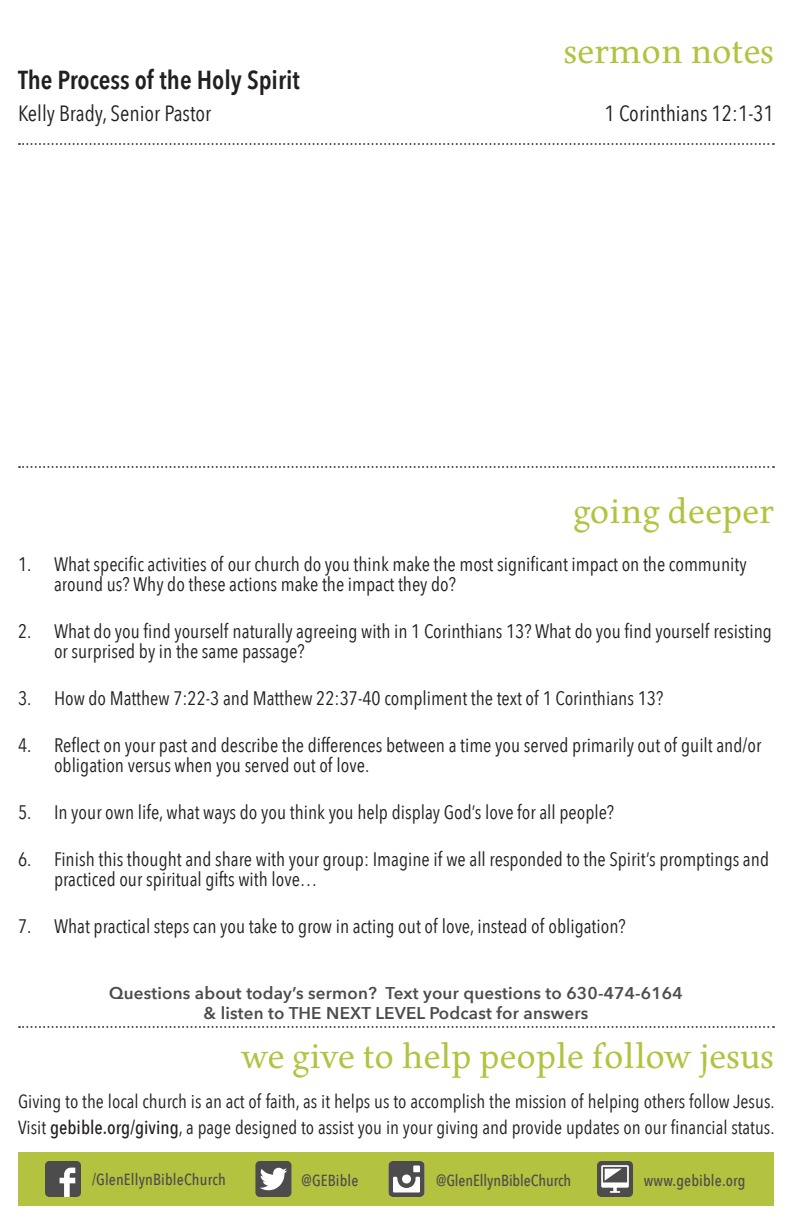
<style>
.page{position:relative;width:792px;height:1224px;background:#fff}
.page>*{position:absolute;margin:0;border:0;box-sizing:border-box;transform-origin:0 0}
.Section_Header{font:36px "Born";color:#b3c23f}
.SermonTitle{font:600 26px "Avenir Next Condensed";color:#231f20}
.SermonSpeaker_Passag{font:22px "Avenir Next Condensed";color:#231f20}
.t1{font:19.6px/20px "Avenir Next Condensed";color:#231f20}
.GoingDeeper{font:19px/26px "Avenir Next Condensed";color:#231f20}
.t2{font:600 17px "Avenir Next";letter-spacing:.01em;color:#4d4c4c}
.Social_Media{font:500 16px "Avenir Next Condensed";letter-spacing:.01em;color:#4d4c4c}
.s1{font-weight:500}
</style>
<div class="page">
<svg style="left:19px;top:143px;width:755px;height:2px"></svg>
<svg style="left:19px;top:466px;width:755px;height:2px"></svg>
<div style="left:18px;top:1152px;width:756px;height:54px;background:#b3c23f"></div>
<svg style="left:389px;top:1161px;width:36px;height:36px"></svg>
<svg style="left:255px;top:1161px;width:36px;height:36px"></svg>
<svg style="left:45px;top:1161px;width:36px;height:36px"></svg>
<svg style="left:597px;top:1161px;width:36px;height:36px"></svg>
<svg style="left:19px;top:1026px;width:755px;height:2px"></svg>
<p class="Section_Header" style="left:564px;top:30px;width:212px">sermon notes</p>
<p class="SermonTitle" style="left:18px;top:57px;width:283px">The Process of the Holy Spirit</p>
<p class="SermonSpeaker_Passag" style="left:18px;top:94px;width:195px">Kelly Brady, Senior Pastor</p>
<p class="SermonSpeaker_Passag" style="left:605px;top:94px;width:171px">1 Corinthians 12:1-31</p>
<p class="Section_Header" style="left:573px;top:490px;width:202px">going deeper</p>
<p class="t1" style="left:54px;top:553px;width:694px;text-indent:-36px">1. What specific activities of our church do you think make the most significant impact on the community around us? Why do these actions make the impact they do?</p>
<p class="t1" style="left:54px;top:620px;width:720px;text-indent:-36px">2. What do you find yourself naturally agreeing with in 1 Corinthians 13? What do you find yourself resisting or surprised by in the same passage?</p>
<p class="t1" style="left:18px;top:687px;width:647px">3. How do Matthew 7:22-3 and Matthew 22:37-40 compliment the text of 1 Corinthians 13?</p>
<p class="t1" style="left:54px;top:734px;width:709px;text-indent:-36px">4. Reflect on your past and describe the differences between a time you served primarily out of guilt and/or obligation versus when you served out of love.</p>
<p class="t1" style="left:18px;top:801px;width:598px">5. In your own life, what ways do you think you help display God’s love for all people?</p>
<p class="t1" style="left:54px;top:848px;width:717px;text-indent:-36px">6. Finish this thought and share with your group: Imagine if we all responded to the Spirit’s promptings and practiced our spiritual gifts with love…</p>
<p class="t1" style="left:18px;top:915px;width:609px">7. What practical steps can you take to grow in acting out of love, instead of obligation?</p>
<p class="t2" style="left:109px;top:979px;width:575px">Questions about today’s sermon? Text your questions to 630-474-6164</p>
<p class="t2" style="left:204px;top:999px;width:386px">&amp; listen to THE NEXT LEVEL Podcast for answers</p>
<p class="Section_Header" style="left:242px;top:1035px;width:534px">we give to help people follow jesus</p>
<p class="GoingDeeper" style="left:18px;top:1087px;width:758px">Giving to the local church is an act of faith, as it helps us to accomplish the mission of helping others follow Jesus.<br>Visit <span class="s1">gebible.org/giving</span>, a page designed to assist you in your giving and provide updates on our financial status.</p>
<p class="Social_Media" style="left:92px;top:1170px;width:135px">/GlenEllynBibleChurch</p>
<p class="Social_Media" style="left:302px;top:1171px;width:58px">@GEBible</p>
<p class="Social_Media" style="left:436px;top:1171px;width:137px">@GlenEllynBibleChurch</p>
<p class="Social_Media" style="left:644px;top:1171px;width:103px">www.gebible.org</p>
</div>
